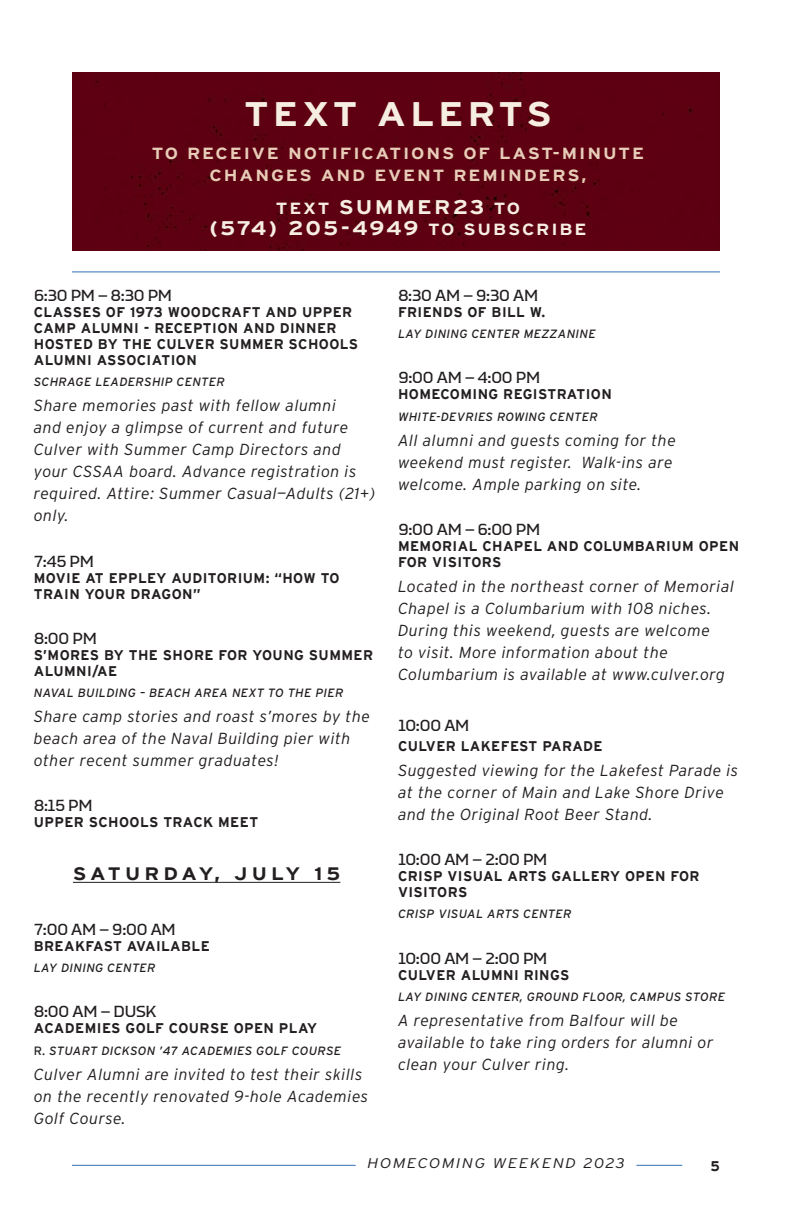
<style>
.page{position:relative;width:792px;height:1224px;background:#fff}
.page>*{position:absolute;margin:0;border:0;box-sizing:border-box;transform-origin:0 0}
.HEADER_24pt_100_Tracking_Bold{font:700 34px "Interstate";letter-spacing:.1em;color:#f6eee1;scale:1.15 1}
.SUBHEAD_9pt_200_tracking{font:700 19.6px/21.4px "Interstate";letter-spacing:.09em;color:#f6eee1;text-align:center;scale:1.15 1}
.Date{font:700 18px "Interstate";letter-spacing:.2em;color:#231f20;scale:1.15 1}
.SUBHEAD_9pt_200_tracking-2{font:700 16.2px/21.4px "Interstate";letter-spacing:.1em;color:#e7ccb7;text-align:center;scale:1.15 1}
.Long_Description{font:italic 300 16px/22px "Interstate";letter-spacing:.03em;color:#231f20}
.Time{font:16px "Worker";letter-spacing:-.05em;color:#231f20}
.Long_Description-2{font:16px "Worker";color:#231f20}
.Short_Description{font:700 14px/16px "Interstate";letter-spacing:.03em;color:#231f20}
.t1{font:italic 300 14px "Interstate";letter-spacing:.1em;color:#231f20;scale:1.15 1}
.Location{font:italic 12px "Interstate";letter-spacing:.03em;color:#231f20}
.s1{font-size:16.2px}
.s2{font-style:normal}
</style>
<div class="page">
<hr style="left:636px;top:1165px;width:46px;height:1px;background:#326fb7">
<hr style="left:72px;top:1165px;width:284px;height:1px;background:#326fb7">
<hr style="left:72px;top:272px;width:648px;height:1px;background:#326fb7">
<div style="left:72px;top:72px;width:648px;height:179px;background:#5d0012"></div>
<hr style="left:73px;top:882px;width:267px;height:1px;background:#231f20">
<p class="HEADER_24pt_100_Tracking_Bold" style="left:244px;top:95px;width:269px">TEXT ALERTS</p>
<p class="SUBHEAD_9pt_200_tracking-2" style="left:152px;top:143px;width:430px">TO RECEIVE NOTIFICATIONS OF LAST-MINUTE<br>CHANGES AND EVENT REMINDERS,</p>
<p class="SUBHEAD_9pt_200_tracking" style="left:209px;top:196px;width:329px"><span class="s1">TEXT</span> SUMMER23 <span class="s1">TO<br></span>(574) 205-4949 <span class="s1">TO SUBSCRIBE</span></p>
<p class="Time" style="left:34px;top:286px;width:140px">6:30 PM – 8:30 PM</p>
<p class="Short_Description" style="left:34px;top:304px;width:326px">CLASSES OF 1973 WOODCRAFT AND UPPER<br>CAMP ALUMNI - RECEPTION AND DINNER<br>HOSTED BY THE CULVER SUMMER SCHOOLS<br>ALUMNI ASSOCIATION</p>
<p class="Location" style="left:34px;top:375px;width:193px">SCHRAGE LEADERSHIP CENTER</p>
<p class="Long_Description" style="left:34px;top:395px;width:343px">Share memories past with fellow alumni<br>and enjoy a glimpse of current and future Culver with Summer Camp Directors and your CSSAA board. Advance registration is required. Attire: Summer Casual—Adults (21+) only.</p>
<p class="Time" style="left:34px;top:552px;width:62px">7:45 PM</p>
<p class="Short_Description" style="left:34px;top:570px;width:307px">MOVIE AT EPPLEY AUDITORIUM: “HOW TO<br>TRAIN YOUR DRAGON”</p>
<p class="Time" style="left:34px;top:629px;width:65px">8:00 PM</p>
<p class="Short_Description" style="left:34px;top:647px;width:341px">S’MORES BY THE SHORE FOR YOUNG SUMMER<br>ALUMNI/AE</p>
<p class="Location" style="left:34px;top:686px;width:311px">NAVAL BUILDING – BEACH AREA NEXT TO THE PIER</p>
<p class="Long_Description" style="left:34px;top:705px;width:338px">Share camp stories and roast s’mores by the beach area of the Naval Building pier with other recent summer graduates!</p>
<p class="Time" style="left:34px;top:797px;width:61px">8:15 PM</p>
<p class="Short_Description" style="left:34px;top:814px;width:226px">UPPER SCHOOLS TRACK MEET</p>
<p class="Date" style="left:73px;top:864px;width:234px">SATURDAY, JULY 15</p>
<p class="Time" style="left:34px;top:920px;width:144px">7:00 AM – 9:00 AM</p>
<p class="Short_Description" style="left:34px;top:938px;width:177px">BREAKFAST AVAILABLE</p>
<p class="Location" style="left:34px;top:961px;width:123px">LAY DINING CENTER</p>
<p class="Time" style="left:34px;top:1003px;width:124px">8:00 AM – DUSK</p>
<p class="Short_Description" style="left:34px;top:1020px;width:285px">ACADEMIES GOLF COURSE OPEN PLAY</p>
<p class="Location" style="left:34px;top:1044px;width:309px"><span class="s2">R.</span> STUART DICKSON ’47 ACADEMIES GOLF COURSE</p>
<p class="Long_Description" style="left:34px;top:1063px;width:336px">Culver Alumni are invited to test their skills on the recently renovated 9-hole Academies<br>Golf Course.</p>
<p class="Time" style="left:398px;top:286px;width:142px">8:30 AM – 9:30 AM</p>
<p class="Short_Description" style="left:398px;top:304px;width:149px">FRIENDS OF BILL W.</p>
<p class="Location" style="left:398px;top:327px;width:199px">LAY DINING CENTER MEZZANINE</p>
<p class="Time" style="left:398px;top:369px;width:144px">9:00 AM – 4:00 PM</p>
<p class="Short_Description" style="left:398px;top:386px;width:215px">HOMECOMING REGISTRATION</p>
<p class="Location" style="left:398px;top:410px;width:201px">WHITE-DEVRIES ROWING CENTER</p>
<p class="Long_Description" style="left:398px;top:429px;width:279px">All alumni and guests coming for the weekend must register. Walk-ins are welcome. Ample parking on site.</p>
<p class="Time" style="left:398px;top:520px;width:144px">9:00 AM – 6:00 PM</p>
<p class="Short_Description" style="left:398px;top:538px;width:343px">MEMORIAL CHAPEL AND COLUMBARIUM OPEN<br>FOR VISITORS</p>
<p class="Long_Description" style="left:398px;top:575px;width:338px">Located in the northeast corner of Memorial Chapel is a Columbarium with 108 niches.<br>During this weekend, guests are welcome<br>to visit. More information about the Columbarium is available at www.culver.org</p>
<p class="Long_Description-2" style="left:398px;top:717px;width:73px">10:00 AM</p>
<p class="Short_Description" style="left:398px;top:738px;width:206px">CULVER LAKEFEST PARADE</p>
<p class="Long_Description" style="left:398px;top:759px;width:342px">Suggested viewing for the Lakefest Parade is at the corner of Main and Lake Shore Drive and the Original Root Beer Stand.</p>
<p class="Time" style="left:398px;top:851px;width:151px">10:00 AM – 2:00 PM</p>
<p class="Short_Description" style="left:398px;top:868px;width:303px">CRISP VISUAL ARTS GALLERY OPEN FOR<br>VISITORS</p>
<p class="Location" style="left:398px;top:907px;width:175px">CRISP VISUAL ARTS CENTER</p>
<p class="Time" style="left:398px;top:949px;width:151px">10:00 AM – 2:00 PM</p>
<p class="Short_Description" style="left:398px;top:967px;width:173px">CULVER ALUMNI RINGS</p>
<p class="Location" style="left:398px;top:990px;width:328px">LAY DINING CENTER, GROUND FLOOR, CAMPUS STORE</p>
<p class="Long_Description" style="left:398px;top:1009px;width:317px">A representative from Balfour will be available to take ring orders for alumni or clean your Culver ring.</p>
<p class="t1" style="left:368px;top:1156px;width:225px">HOMECOMING WEEKEND 2023</p>
<p class="Short_Description" style="left:711px;top:1158px;width:11px">5</p>
</div>
